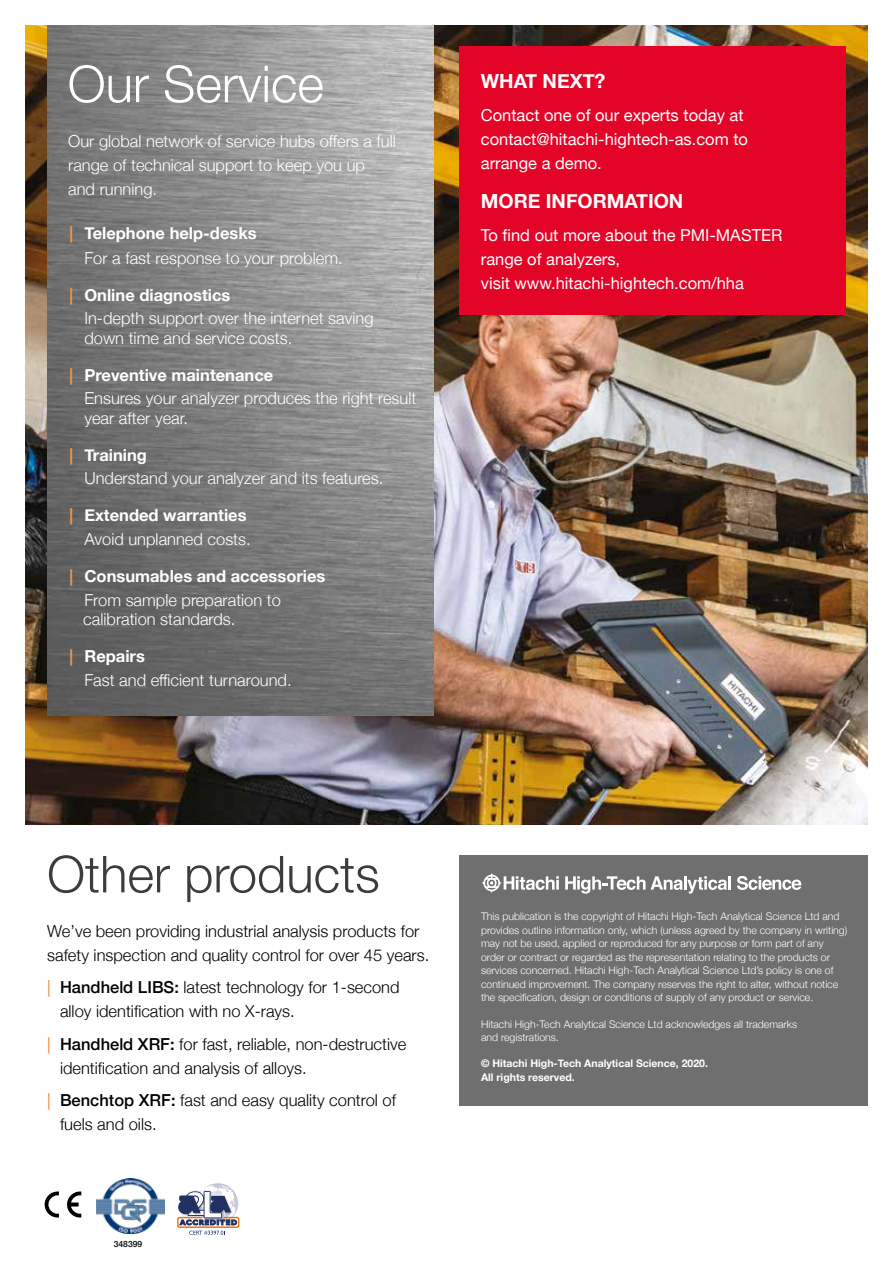
<style>
.page{position:relative;width:893px;height:1263px;background:#fff}
.page>*{position:absolute;margin:0;border:0;box-sizing:border-box;transform-origin:0 0}
.t1{font:300 51px "Helvetica Neue";color:#3c3c3b}
.t2{font:300 51px "Helvetica Neue";color:#fff}
.t3{font:700 19.5px "Helvetica Neue";color:#fff}
.t4{font:300 16.5px/23.7px "Helvetica Neue";color:#fff}
.t5{font:300 16.5px/24px "Helvetica Neue";color:#000}
.t6{font:16.5px/24px "Helvetica Neue";color:#fff}
.t7{font:700 16.5px/23.7px "Helvetica Neue";color:#fff}
.t8{font:300 10.5px/13.5px "Helvetica Neue";color:#fff}
.t9{font:700 10.5px/13.5px "Helvetica Neue";color:#fff}
.t10{font:500 8.55px "Helvetica Neue";color:#000}
.s1{font-weight:700;color:#f49647}
.s2{font-weight:700}
.s3{color:#f49647}
.s4{font-weight:300}
.s5{font-weight:400;color:#f18932}
.s6{font-weight:500}
</style>
<div class="page">
<img style="left:26px;top:26px;width:841px;height:799px">
<img style="left:47px;top:26px;width:387px;height:689px">
<div style="left:459px;top:855px;width:408px;height:251px;background:#706f6f"></div>
<svg style="left:45px;top:1191px;width:14px;height:26px"></svg>
<svg style="left:67px;top:1191px;width:14px;height:26px"></svg>
<img style="left:97px;top:1178px;width:67px;height:56px">
<svg style="left:198px;top:1183px;width:40px;height:40px"></svg>
<div style="left:177px;top:1217px;width:62px;height:11px;border:1px solid #ea6f08;border-radius:2px"></div>
<svg style="left:178px;top:1184px;width:59px;height:51px"></svg>
<svg style="left:482px;top:873px;width:77px;height:20px"></svg>
<svg style="left:565px;top:876px;width:166px;height:17px"></svg>
<svg style="left:737px;top:876px;width:64px;height:14px"></svg>
<div style="left:459px;top:46px;width:387px;height:269px;background:#e40428"></div>
<h1 class="t2" style="left:68px;top:43px;width:258px">Our Service</h1>
<h3 class="t4" style="left:68px;top:128px;width:329px">Our global network of service hubs offers a full range of technical support to keep you up and running.</h3>
<h3 class="t4" style="left:84px;top:219px;width:260px;line-height:25.2px;text-indent:-15px"><span class="s1">|</span> <span class="s2">Telephone help-desks<br></span>For a fast response to your problem.</h3>
<h3 class="t4" style="left:84px;top:282px;width:291px;text-indent:-15px"><span class="s1">|</span> <span class="s2">Online diagnostics<br></span>In-depth support over the internet saving</h3>
<h3 class="t4" style="left:84px;top:325px;width:209px">down time and service costs.</h3>
<h3 class="t4" style="left:84px;top:362px;width:333px;text-indent:-15px"><span class="s1">|</span> <span class="s2">Preventive maintenance<br></span>Ensures your analyzer produces the right result</h3>
<h3 class="t4" style="left:84px;top:405px;width:105px">year after year.</h3>
<h3 class="t4" style="left:84px;top:442px;width:300px;text-indent:-15px"><span class="s1">|</span> <span class="s2">Training<br></span>Understand your analyzer and its features.</h3>
<h3 class="t4" style="left:70px;top:502px;width:183px;text-align:right"><span class="s1">|</span> <span class="s2">Extended warranties<br></span>Avoid unplanned costs.</h3>
<h3 class="t7" style="left:84px;top:564px;width:243px;text-indent:-15px"><span class="s3">|</span> Consumables and accessories<br><span class="s4">From sample preparation to</span></h3>
<h3 class="t4" style="left:83px;top:606px;width:154px">calibration standards.</h3>
<h3 class="t4" style="left:84px;top:643px;width:209px;text-indent:-15px"><span class="s1">|</span> <span class="s2">Repairs<br></span>Fast and efficient turnaround.</h3>
<h2 class="t3" style="left:481px;top:66px;width:126px">WHAT NEXT?</h2>
<h3 class="t6" style="left:481px;top:104px;width:269px">Contact one of our experts today at contact@hitachi-hightech-as.com to arrange a demo.</h3>
<h2 class="t3" style="left:481px;top:186px;width:204px">MORE INFORMATION</h2>
<h3 class="t6" style="left:481px;top:224px;width:303px">To find out more about the PMI-MASTER range of analyzers,<br>visit www.hitachi-hightech.com/hha</h3>
<h1 class="t1" style="left:47px;top:833px;width:334px">Other products</h1>
<h3 class="t5" style="left:47px;top:918px;width:384px">We’ve been providing industrial analysis products for safety inspection and quality control for over 45 years.</h3>
<h3 class="t5" style="left:60px;top:974px;width:341px;text-indent:-13px"><span class="s5">|</span> <span class="s6">Handheld LIBS:</span> latest technology for 1-second alloy identification with no X-rays.</h3>
<h3 class="t5" style="left:60px;top:1031px;width:348px;text-indent:-13px"><span class="s5">|</span> <span class="s6">Handheld XRF:</span> for fast, reliable, non-destructive identification and analysis of alloys.</h3>
<h3 class="t5" style="left:60px;top:1087px;width:337px;text-indent:-13px"><span class="s5">|</span> <span class="s6">Benchtop XRF:</span> fast and easy quality control of fuels and oils.</h3>
<p class="t10" style="left:114px;top:1237px;width:30px">348399</p>
<p class="t8" style="left:481px;top:909px;width:368px">This publication is the copyright of Hitachi High-Tech Analytical Science Ltd and provides outline information only, which (unless agreed by the company in writing) may not be used, applied or reproduced for any purpose or form part of any order or contract or regarded as the representation relating to the products or services concerned. Hitachi High-Tech Analytical Science Ltd’s policy is one of continued improvement. The company reserves the right to alter, without notice the specification, design or conditions of supply of any product or service.</p>
<p class="t8" style="left:481px;top:1016px;width:318px">Hitachi High-Tech Analytical Science Ltd acknowledges all trademarks and registrations.</p>
<p class="t9" style="left:481px;top:1057px;width:228px">© Hitachi High-Tech Analytical Science, 2020.<br>All rights reserved.</p>
</div>
